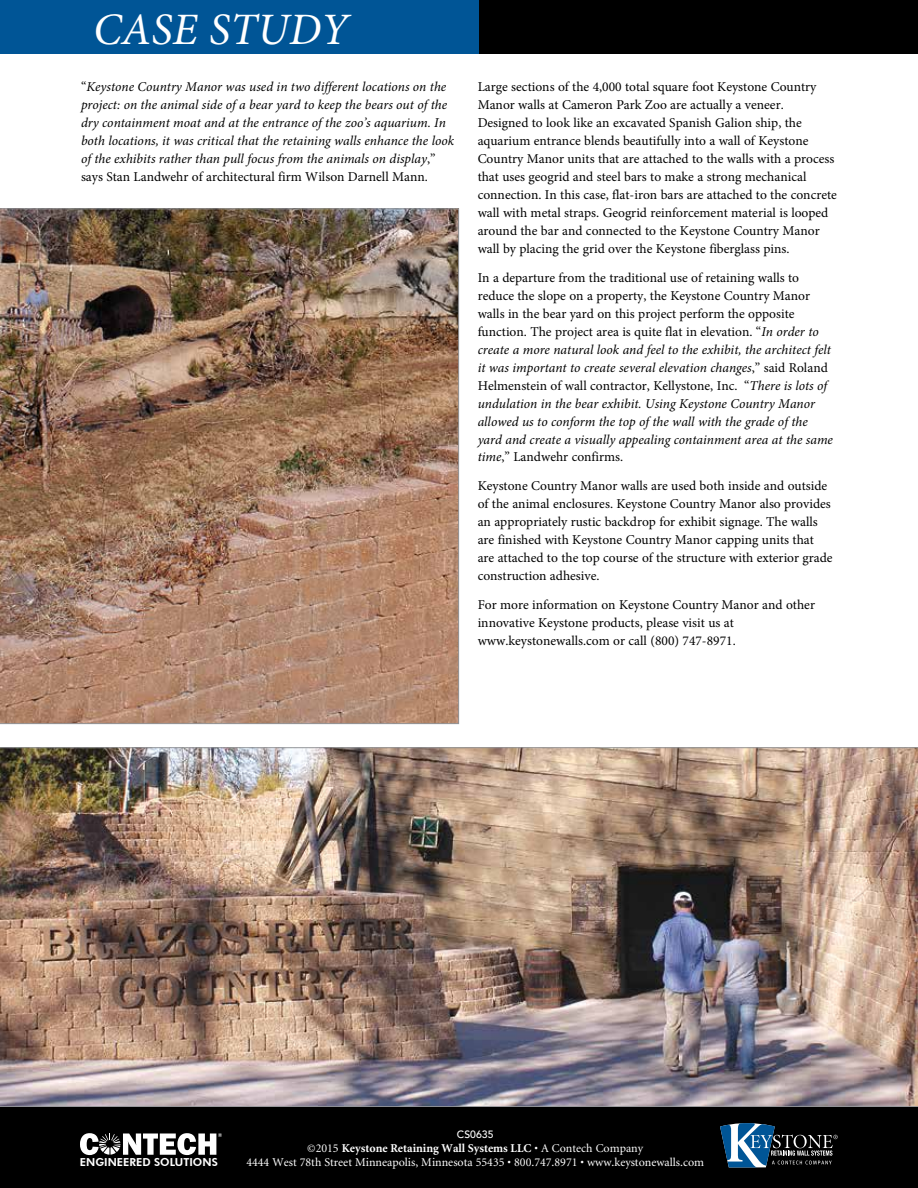
<style>
.page{position:relative;width:918px;height:1188px;background:#fff}
.page>*{position:absolute;margin:0;border:0;box-sizing:border-box;transform-origin:0 0}
.t1{font:italic 45px "Minion Pro";color:#fff}
.t2{font:13.5px/18px "Minion Pro";color:#000}
.t3{font:italic 13.5px/18px "Minion Pro";color:#000}
.t4{font:12px "Minion";color:#fff}
.t5{font:700 12px "Minion";color:#fff}
.t6{font:800 10.95px "Futura BT";color:#fff}
.t7{font:500 10.5px "Avenir";color:#fff}
.s1{font-style:normal}
.s2{font-weight:400}
</style>
<div class="page">
<img style="left:0;top:747px;width:918px;height:360px">
<img style="left:0;top:208px;width:459px;height:516px">
<div style="left:0;top:0;width:918px;height:54px;background:#005596"></div>
<div style="left:479px;top:0;width:439px;height:54px;background:#000"></div>
<div style="left:0;top:1107px;width:918px;height:81px;background:#000"></div>
<svg style="left:720px;top:1123px;width:118px;height:44px"></svg>
<svg style="left:80px;top:1133px;width:142px;height:22px"></svg>
<h1 class="t1" style="left:93px;top:-1px;width:257px">CASE STUDY</h1>
<p class="t3" style="left:81px;top:77px;width:375px"><span class="s1">“</span>Keystone Country Manor was used in two different locations on the project: on the animal side of a bear yard to keep the bears out of the dry containment moat and at the entrance of the zoo’s aquarium. In both locations, it was critical that the retaining walls enhance the look of the exhibits rather than pull focus from the animals on display<span class="s1">,” says Stan Landwehr of architectural firm Wilson Darnell Mann.</span></p>
<p class="t2" style="left:478px;top:78px;width:361px">Large sections of the 4,000 total square foot Keystone Country Manor walls at Cameron Park Zoo are actually a veneer.<br>Designed to look like an excavated Spanish Galion ship, the aquarium entrance blends beautifully into a wall of Keystone Country Manor units that are attached to the walls with a process that uses geogrid and steel bars to make a strong mechanical connection. In this case, flat-iron bars are attached to the concrete wall with metal straps. Geogrid reinforcement material is looped around the bar and connected to the Keystone Country Manor wall by placing the grid over the Keystone fiberglass pins.</p>
<p class="t3" style="left:478px;top:268px;width:357px"><span class="s1">In a departure from the traditional use of retaining walls to reduce the slope on a property, the Keystone Country Manor walls in the bear yard on this project perform the opposite function. The project area is quite flat in elevation. “</span>In order to create a more natural look and feel to the exhibit, the architect felt it was important to create several elevation changes<span class="s1">,” said Roland Helmenstein of wall contractor, Kellystone, Inc. “</span>There is lots of undulation in the bear exhibit. Using Keystone Country Manor allowed us to conform the top of the wall with the grade of the yard and create a visually appealing containment area at the same time<span class="s1">,” Landwehr confirms.</span></p>
<p class="t2" style="left:478px;top:477px;width:357px">Keystone Country Manor walls are used both inside and outside of the animal enclosures. Keystone Country Manor also provides an appropriately rustic backdrop for exhibit signage. The walls are finished with Keystone Country Manor capping units that are attached to the top course of the structure with exterior grade construction adhesive.</p>
<p class="t2" style="left:478px;top:596px;width:339px">For more information on Keystone Country Manor and other innovative Keystone products, please visit us at www.keystonewalls.com or call (800) 747-8971.</p>
<p class="t7" style="left:457px;top:1128px;width:38px">CS0635</p>
<p class="t5" style="left:307px;top:1142px;width:337px"><span class="s2">©2015</span> Keystone Retaining Wall Systems LLC <span class="s2">• A Contech Company</span></p>
<p class="t6" style="left:80px;top:1156px;width:139px">ENGINEERED SOLUTIONS</p>
<p class="t4" style="left:246px;top:1157px;width:459px">4444 West 78th Street Minneapolis, Minnesota 55435 • 800.747.8971 • www.keystonewalls.com</p>
</div>
